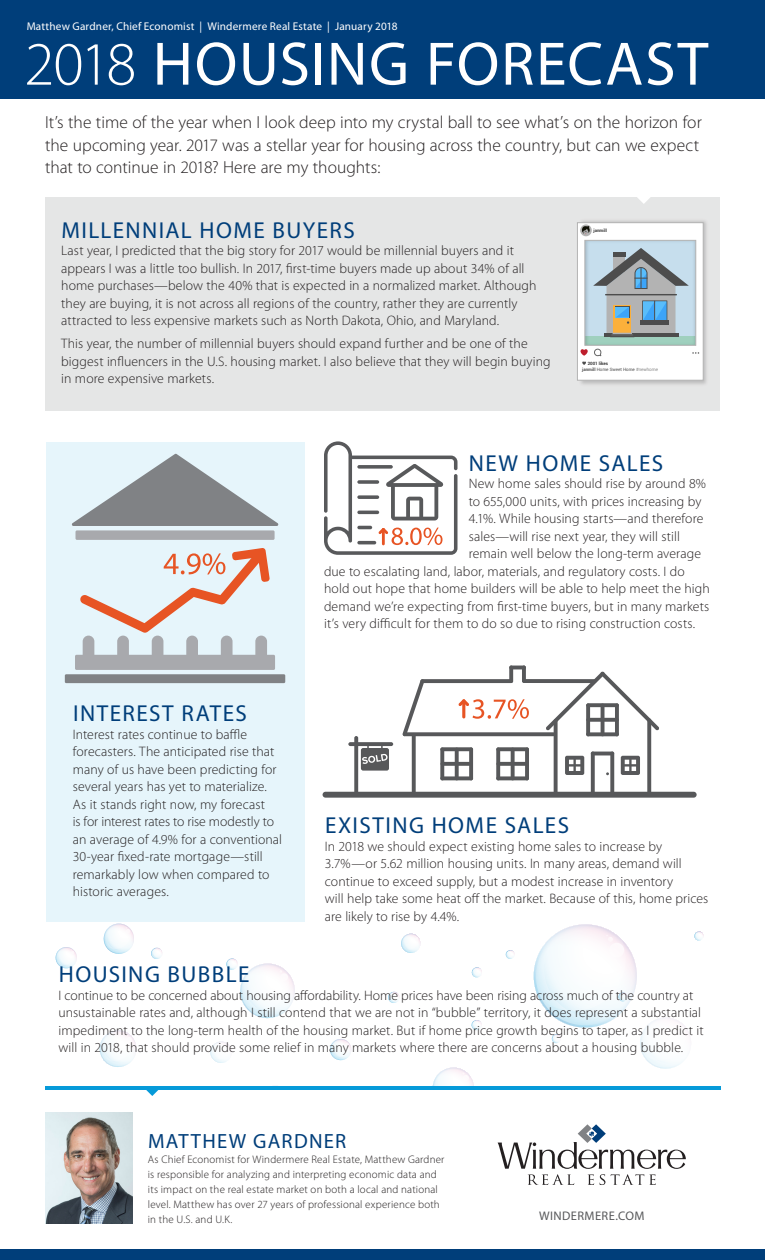
<style>
.page{position:relative;width:765px;height:1260px;background:#fff}
.page>*{position:absolute;margin:0;border:0;box-sizing:border-box;transform-origin:0 0}
.t1{font:61.88px "Myriad Pro";letter-spacing:.025em;color:#fff}
.t2{font:23.12px "Myriad Pro";letter-spacing:.06em;color:#003e7a}
.t3{font:20.62px "Myriad Pro";letter-spacing:.065em;color:#003e7a}
.t4{font:300 17.5px/22.5px "Myriad Pro";color:#231f20}
.t5{font:300 13.75px/17.5px "Myriad Pro";letter-spacing:.005em;color:#231f20}
.t6{font:12.5px "Myriad Pro";letter-spacing:.035em;color:#57585a}
.t7{font:11.25px "Myriad Pro";letter-spacing:.015em;color:#fff}
.t8{font:300 11px/15px "Myriad Pro";letter-spacing:.015em;color:#231f20}
.t9{font:4.5px/6.4px "Roboto";color:#4d4d4d}
.t10{font:700 4.5px "Roboto";color:#333}
.s1{font-weight:300}
.s2{font-weight:700;color:#333}
.s3{font-weight:700}
</style>
<div class="page">
<div style="left:323px;top:792px;width:374px;height:6px;background:#57585a;border-radius:3px"></div>
<svg style="left:509px;top:666px;width:4px;height:17px"></svg>
<svg style="left:522px;top:666px;width:4px;height:17px"></svg>
<svg style="left:354px;top:736px;width:4px;height:58px"></svg>
<svg style="left:348px;top:742px;width:45px;height:4px"></svg>
<hr style="left:509px;top:666px;width:17px;height:3px;background:#57585a;border-radius:2px">
<svg style="left:403px;top:732px;width:152px;height:4px"></svg>
<svg style="left:420px;top:679px;width:93px;height:4px"></svg>
<svg style="left:522px;top:679px;width:75px;height:4px"></svg>
<svg style="left:402px;top:679px;width:23px;height:57px"></svg>
<svg style="left:441px;top:762px;width:32px;height:4px"></svg>
<svg style="left:440px;top:776px;width:33px;height:4px"></svg>
<svg style="left:440px;top:747px;width:33px;height:4px"></svg>
<svg style="left:440px;top:748px;width:4px;height:32px"></svg>
<svg style="left:455px;top:748px;width:4px;height:32px"></svg>
<svg style="left:469px;top:748px;width:4px;height:32px"></svg>
<svg style="left:496px;top:762px;width:33px;height:4px"></svg>
<svg style="left:496px;top:776px;width:33px;height:4px"></svg>
<svg style="left:496px;top:747px;width:33px;height:4px"></svg>
<svg style="left:496px;top:748px;width:4px;height:32px"></svg>
<svg style="left:511px;top:748px;width:4px;height:32px"></svg>
<svg style="left:525px;top:748px;width:4px;height:32px"></svg>
<svg style="left:621px;top:756px;width:19px;height:19px"></svg>
<svg style="left:565px;top:756px;width:19px;height:19px"></svg>
<svg style="left:412px;top:733px;width:4px;height:62px"></svg>
<svg style="left:554px;top:719px;width:4px;height:76px"></svg>
<svg style="left:647px;top:718px;width:4px;height:77px"></svg>
<svg style="left:546px;top:672px;width:113px;height:58px"></svg>
<svg style="left:586px;top:718px;width:33px;height:4px"></svg>
<svg style="left:586px;top:732px;width:33px;height:4px"></svg>
<svg style="left:586px;top:703px;width:33px;height:4px"></svg>
<svg style="left:586px;top:704px;width:4px;height:32px"></svg>
<svg style="left:601px;top:704px;width:4px;height:32px"></svg>
<svg style="left:615px;top:704px;width:4px;height:32px"></svg>
<hr style="left:591px;top:752px;width:23px;height:3px;background:#57585a;border-radius:2px">
<svg style="left:591px;top:752px;width:4px;height:42px"></svg>
<svg style="left:610px;top:752px;width:4px;height:42px"></svg>
<svg style="left:361px;top:746px;width:28px;height:25px"></svg>
<svg style="left:458px;top:699px;width:71px;height:20px"></svg>
<svg style="left:433px;top:1068px;width:41px;height:19px"></svg>
<svg style="left:100px;top:1030px;width:36px;height:37px"></svg>
<svg style="left:104px;top:924px;width:30px;height:30px"></svg>
<svg style="left:210px;top:1042px;width:21px;height:21px"></svg>
<svg style="left:265px;top:1086px;width:21px;height:1px"></svg>
<svg style="left:56px;top:947px;width:21px;height:21px"></svg>
<svg style="left:472px;top:1020px;width:10px;height:10px"></svg>
<svg style="left:226px;top:958px;width:69px;height:60px"></svg>
<svg style="left:151px;top:948px;width:11px;height:11px"></svg>
<svg style="left:401px;top:934px;width:19px;height:19px"></svg>
<svg style="left:330px;top:1039px;width:21px;height:21px"></svg>
<svg style="left:388px;top:992px;width:11px;height:11px"></svg>
<svg style="left:472px;top:967px;width:10px;height:10px"></svg>
<svg style="left:506px;top:950px;width:9px;height:9px"></svg>
<svg style="left:534px;top:924px;width:169px;height:145px"></svg>
<div style="left:45px;top:197px;width:675px;height:213px;background:#e5e6e6"></div>
<div style="left:46px;top:442px;width:258px;height:480px;background:#e6f5fb"></div>
<div style="left:75px;top:655px;width:200px;height:15px;background:#a8a9ad"></div>
<div style="left:76px;top:530px;width:199px;height:10px;background:#a8a9ad"></div>
<svg style="left:72px;top:454px;width:207px;height:72px"></svg>
<div style="left:65px;top:674px;width:220px;height:9px;background:#808285"></div>
<div style="left:221px;top:636px;width:12px;height:29px;background:#a8a9ad;border-radius:6px"></div>
<div style="left:255px;top:636px;width:12px;height:29px;background:#a8a9ad;border-radius:6px"></div>
<div style="left:83px;top:636px;width:11px;height:29px;background:#a8a9ad;border-radius:6px"></div>
<div style="left:152px;top:636px;width:11px;height:29px;background:#a8a9ad;border-radius:6px"></div>
<div style="left:117px;top:636px;width:12px;height:29px;background:#a8a9ad;border-radius:6px"></div>
<div style="left:186px;top:636px;width:12px;height:29px;background:#a8a9ad;border-radius:6px"></div>
<svg style="left:80px;top:548px;width:190px;height:85px"></svg>
<div style="left:0;top:0;width:765px;height:99px;background:#003e7a"></div>
<svg style="left:498px;top:1124px;width:188px;height:61px"></svg>
<img style="left:45px;top:1112px;width:88px;height:111px">
<svg style="left:146px;top:1090px;width:13px;height:6px"></svg>
<div style="left:0;top:1249px;width:765px;height:11px;background:#003e7a"></div>
<img style="left:577px;top:220px;width:130px;height:165px">
<svg style="left:577px;top:222px;width:126px;height:158px;background:#c6d1d5"></svg>
<hr style="left:45px;top:1087px;width:675px;height:3px;background:#069ad9">
<svg style="left:637px;top:197px;width:13px;height:7px"></svg>
<svg style="left:324px;top:441px;width:133px;height:114px"></svg>
<p class="t7" style="left:27px;top:19px;width:372px">Matthew Gardner, Chief Economist | Windermere Real Estate | January 2018</p>
<h1 class="t1" style="left:24px;top:26px;width:686px"><span class="s1">2018</span> HOUSING FORECAST</h1>
<p class="t4" style="left:45px;top:111px;width:658px">It’s the time of the year when I look deep into my crystal ball to see what’s on the horizon for the upcoming year. 2017 was a stellar year for housing across the country, but can we expect that to continue in 2018? Here are my thoughts:</p>
<h2 class="t2" style="left:61px;top:216px;width:295px">MILLENNIAL HOME BUYERS</h2>
<p class="t5" style="left:61px;top:242px;width:477px">Last year, I predicted that the big story for 2017 would be millennial buyers and it appears I was a little too bullish. In 2017, first-time buyers made up about 34% of all home purchases—below the 40% that is expected in a normalized market. Although they are buying, it is not across all regions of the country, rather they are currently attracted to less expensive markets such as North Dakota, Ohio, and Maryland.</p>
<p class="t5" style="left:61px;top:335px;width:491px">This year, the number of millennial buyers should expand further and be one of the biggest influencers in the U.S. housing market. I also believe that they will begin buying in more expensive markets.</p>
<p class="t10" style="left:594px;top:227px;width:15px">janmill</p>
<p class="t9" style="left:582px;top:360px;width:77px;text-indent:5px"><span class="s2">2001 likes<br></span><span class="s3">janmill</span> Home Sweet Home <span class="s1">#newhome</span></p>
<h2 class="t2" style="left:73px;top:699px;width:175px">INTEREST RATES</h2>
<p class="t5" style="left:73px;top:726px;width:211px">Interest rates continue to baffle forecasters. The anticipated rise that many of us have been predicting for several years has yet to materialize.<br>As it stands right now, my forecast<br>is for interest rates to rise modestly to an average of 4.9% for a conventional 30-year fixed-rate mortgage—still remarkably low when compared to historic averages.</p>
<h2 class="t2" style="left:469px;top:449px;width:196px">NEW HOME SALES</h2>
<p class="t5" style="left:469px;top:475px;width:239px">New home sales should rise by around 8%</p>
<p class="t5" style="left:469px;top:493px;width:234px">to 655,000 units, with prices increasing by</p>
<p class="t5" style="left:469px;top:510px;width:236px">4.1%. While housing starts—and therefore</p>
<p class="t5" style="left:469px;top:528px;width:213px">sales—will rise next year, they will still</p>
<p class="t5" style="left:469px;top:545px;width:234px">remain well below the long-term average</p>
<p class="t5" style="left:324px;top:563px;width:362px">due to escalating land, labor, materials, and regulatory costs. I do</p>
<p class="t5" style="left:324px;top:580px;width:387px">hold out hope that home builders will be able to help meet the high</p>
<p class="t5" style="left:324px;top:598px;width:387px">demand we’re expecting from first-time buyers, but in many markets</p>
<p class="t5" style="left:324px;top:615px;width:373px">it’s very difficult for them to do so due to rising construction costs.</p>
<h2 class="t2" style="left:325px;top:811px;width:245px">EXISTING HOME SALES</h2>
<p class="t5" style="left:325px;top:838px;width:385px">In 2018 we should expect existing home sales to increase by 3.7%—or 5.62 million housing units. In many areas, demand will continue to exceed supply, but a modest increase in inventory<br>will help take some heat off the market. Because of this, home prices are likely to rise by 4.4%.</p>
<h2 class="t2" style="left:59px;top:960px;width:192px">HOUSING BUBBLE</h2>
<p class="t5" style="left:58px;top:987px;width:647px">I continue to be concerned about housing affordability. Home prices have been rising across much of the country at unsustainable rates and, although I still contend that we are not in “bubble” territory, it does represent a substantial impediment to the long-term health of the housing market. But if home price growth begins to taper, as I predict it will in 2018, that should provide some relief in many markets where there are concerns about a housing bubble.</p>
<h3 class="t3" style="left:148px;top:1129px;width:200px">MATTHEW GARDNER</h3>
<p class="t8" style="left:148px;top:1152px;width:298px">As Chief Economist for Windermere Real Estate, Matthew Gardner is responsible for analyzing and interpreting economic data and its impact on the real estate market on both a local and national level. Matthew has over 27 years of professional experience both in the U.S. and U.K.</p>
<p class="t6" style="left:539px;top:1208px;width:107px">WINDERMERE.COM</p>
</div>
